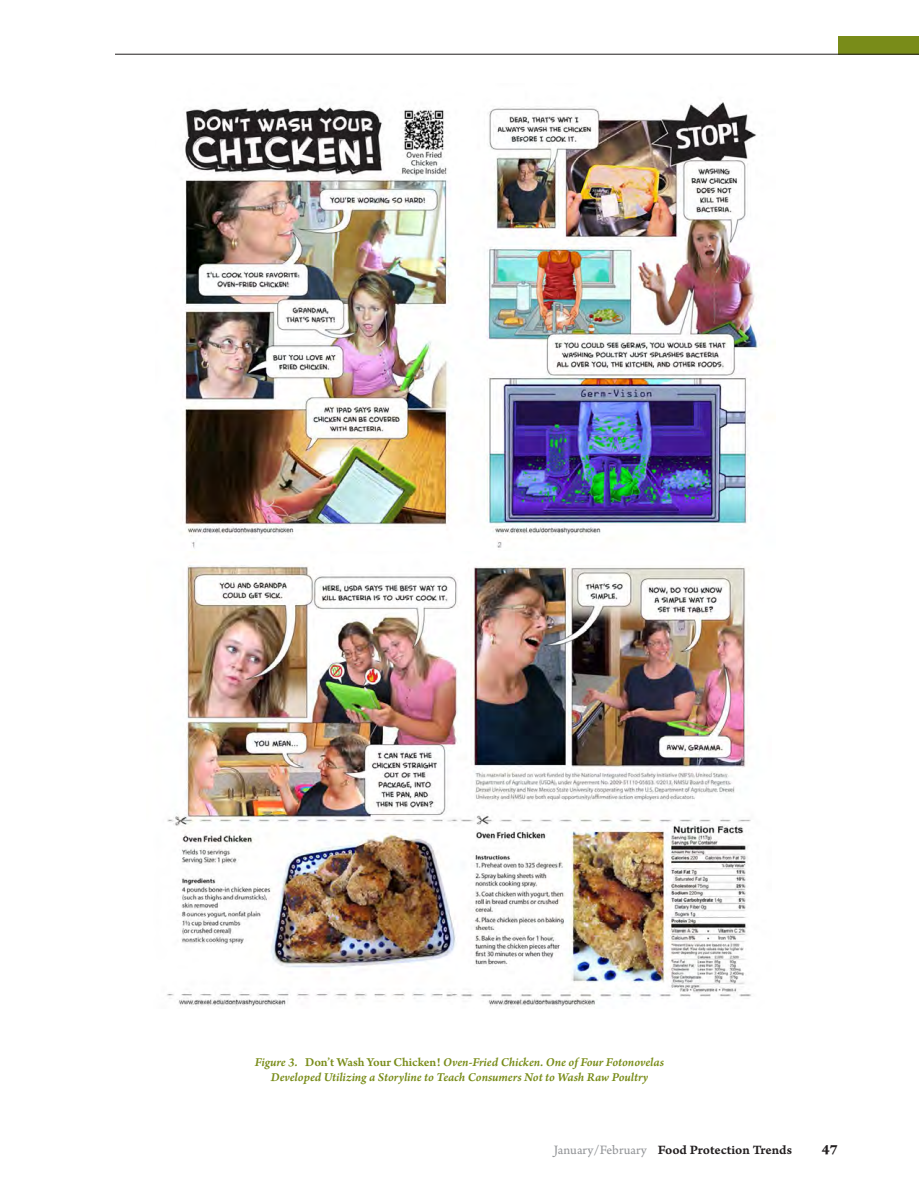
<style>
.page{position:relative;width:919px;height:1189px;background:#fff}
.page>*{position:absolute;margin:0;border:0;box-sizing:border-box;transform-origin:0 0}
.t1{font:15px "Arno Pro Bold Caption";color:#231f20}
.t2{font:13.5px "Arno Pro Smbd Caption";letter-spacing:-.005em;color:#231f20}
.Figure_Legends{font:12.75px/15px "Arno Pro Smbd Italic Sm Text";letter-spacing:-.005em;color:#798c19;text-align:center}
.s1{font-family:"Arno Pro Smbd Sm Text"}
.s2{font-family:"Arno Pro Sm Text";color:#939598}
</style>
<div class="page">
<img style="left:184px;top:102px;width:576px;height:447px">
<img style="left:167px;top:562px;width:584px;height:446px">
<div style="left:837px;top:36px;width:81px;height:18px;background:#798c19"></div>
<hr style="left:115px;top:54px;width:803px;height:1px;background:#231f20">
<p class="Figure_Legends" style="left:255px;top:1054px;width:410px">Figure 3. <span class="s1">Don’t Wash Your Chicken!</span> Oven-Fried Chicken. One of Four Fotonovelas<br>Developed Utilizing a Storyline to Teach Consumers Not to Wash Raw Poultry</p>
<p class="t2" style="left:554px;top:1141px;width:239px"><span class="s2">January/February</span> Food Protection Trends</p>
<p class="t1" style="left:821px;top:1140px;width:17px">47</p>
</div>
